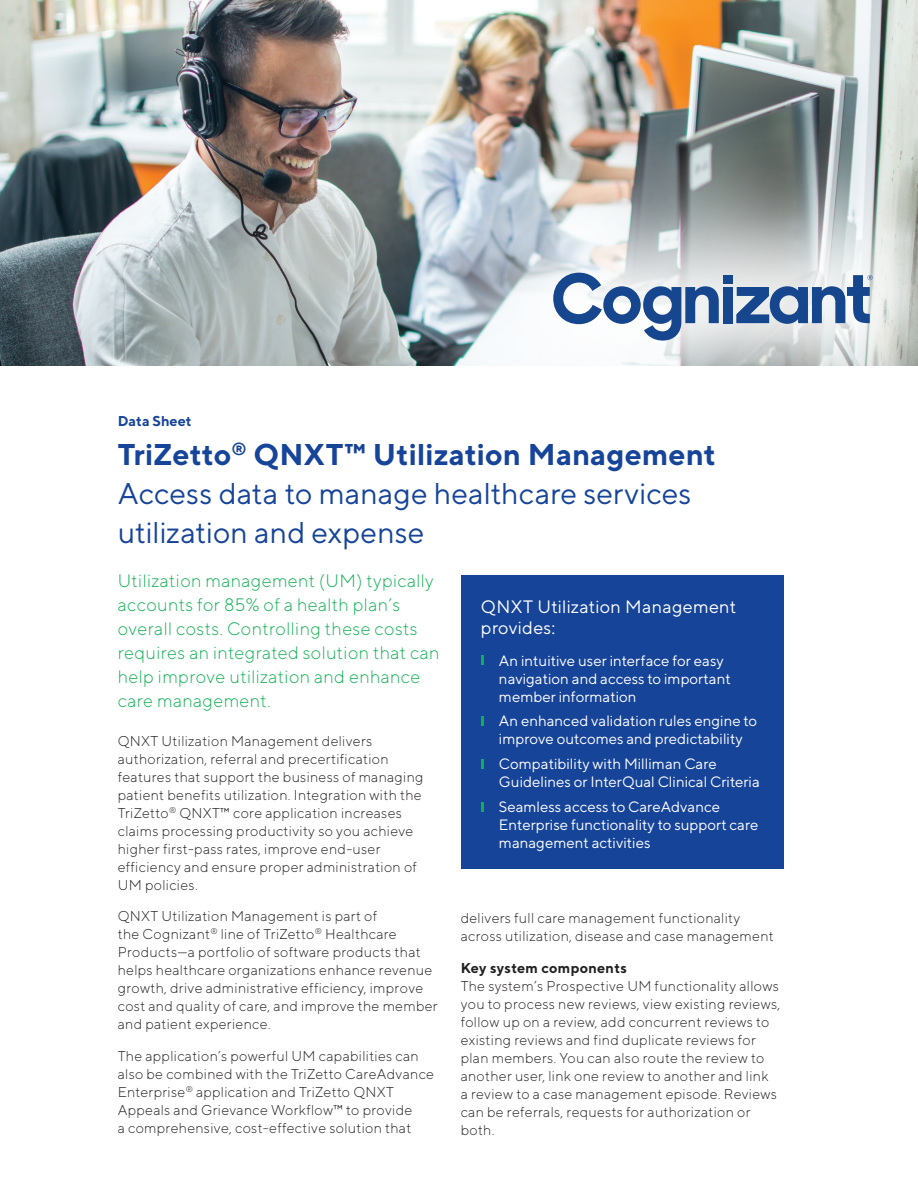
<style>
.page{position:relative;width:918px;height:1188px;background:#fff}
.page>*{position:absolute;margin:0;border:0;box-sizing:border-box;transform-origin:0 0}
.t1{font:30px/39px "TT Norms";color:#164499}
.t2{font:300 18px/24px "TT Norms";letter-spacing:.02em;color:#11af54}
.t3{font:18px/21.6px "TT Norms";letter-spacing:.015em;color:#fff}
.t4{font:15px/18px "TT Norms";color:#fff}
.t5{font:300 14.25px/18px "TT Norms";letter-spacing:.02em;color:#231f20}
.t6{font:700 14.25px "TT Norms";letter-spacing:.02em;color:#231f20}
.t7{font:700 14.25px "TT Norms";color:#164499}
.s1{font-weight:700}
</style>
<div class="page">
<img style="left:0;top:0;width:918px;height:365px">
<img style="left:403px;top:122px;width:515px;height:244px">
<div style="left:723px;top:275px;width:10px;height:9px;background:#16468d"></div>
<div style="left:723px;top:287px;width:10px;height:36px;background:#16468d"></div>
<svg style="left:553px;top:273px;width:166px;height:68px"></svg>
<svg style="left:737px;top:275px;width:136px;height:49px;background:#839bbd"></svg>
<div style="left:461px;top:575px;width:322px;height:293px;background:#164499"></div>
<svg style="left:481px;top:656px;width:3px;height:9px"></svg>
<svg style="left:481px;top:716px;width:3px;height:10px"></svg>
<svg style="left:481px;top:759px;width:3px;height:9px"></svg>
<svg style="left:481px;top:802px;width:3px;height:9px"></svg>
<p class="t7" style="left:118px;top:412px;width:75px">Data Sheet</p>
<h1 class="t1" style="left:118px;top:435px;width:600px"><span class="s1">TriZetto</span><sup>®</sup> <span class="s1">QNXT™ Utilization Management<br></span>Access data to manage healthcare services utilization and expense</h1>
<p class="t2" style="left:118px;top:569px;width:323px">Utilization management (UM) typically accounts for 85% of a health plan’s overall costs. Controlling these costs requires an integrated solution that can help improve utilization and enhance care management.</p>
<p class="t5" style="left:118px;top:731px;width:307px">QNXT Utilization Management delivers authorization, referral and precertification features that support the business of managing patient benefits utilization. Integration with the TriZetto<sup>®</sup> QNXT™ core application increases claims processing productivity so you achieve higher first-pass rates, improve end-user efficiency and ensure proper administration of UM policies.</p>
<p class="t5" style="left:118px;top:907px;width:321px">QNXT Utilization Management is part of<br>the Cognizant<sup>®</sup> line of TriZetto<sup>®</sup> Healthcare Products—a portfolio of software products that helps healthcare organizations enhance revenue growth, drive administrative efficiency, improve cost and quality of care, and improve the member and patient experience.</p>
<p class="t5" style="left:118px;top:1046px;width:318px">The application’s powerful UM capabilities can also be combined with the TriZetto CareAdvance Enterprise<sup>®</sup> application and TriZetto QNXT Appeals and Grievance Workflow™ to provide<br>a comprehensive, cost-effective solution that</p>
<p class="t3" style="left:481px;top:595px;width:257px">QNXT Utilization Management provides:</p>
<p class="t4" style="left:499px;top:651px;width:233px">An intuitive user interface for easy navigation and access to important member information</p>
<p class="t4" style="left:499px;top:712px;width:260px">An enhanced validation rules engine to improve outcomes and predictability</p>
<p class="t4" style="left:499px;top:755px;width:262px">Compatibility with Milliman Care<br>Guidelines or InterQual Clinical Criteria</p>
<p class="t4" style="left:499px;top:797px;width:261px">Seamless access to CareAdvance<br>Enterprise functionality to support care management activities</p>
<p class="t5" style="left:461px;top:909px;width:315px">delivers full care management functionality across utilization, disease and case management</p>
<p class="t6" style="left:461px;top:959px;width:168px">Key system components</p>
<p class="t5" style="left:461px;top:977px;width:321px">The system’s Prospective UM functionality allows you to process new reviews, view existing reviews, follow up on a review, add concurrent reviews to existing reviews and find duplicate reviews for plan members. You can also route the review to another user, link one review to another and link<br>a review to a case management episode. Reviews can be referrals, requests for authorization or both.</p>
</div>
